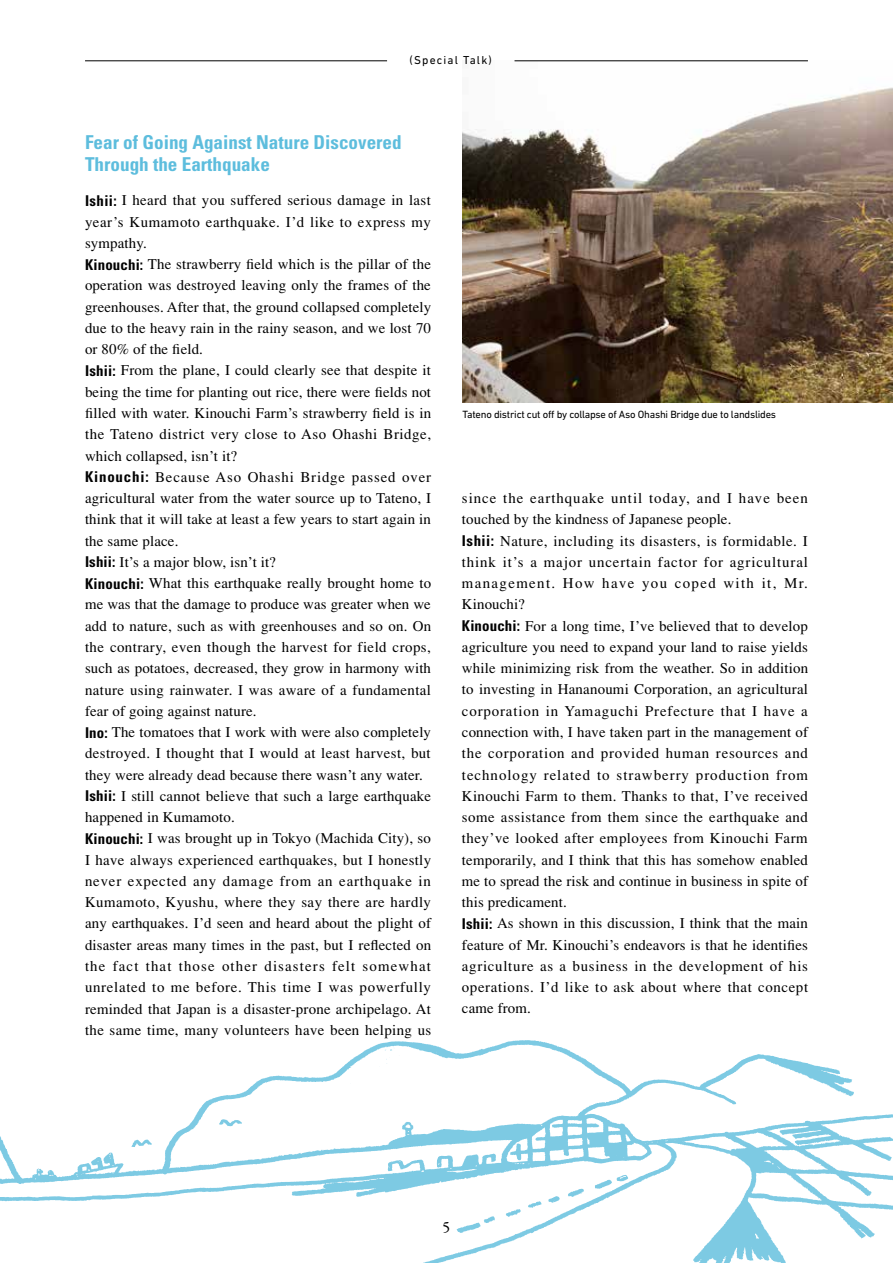
<style>
.page{position:relative;width:893px;height:1263px;background:#fff}
.page>*{position:absolute;margin:0;border:0;box-sizing:border-box;transform-origin:0 0}
.t1{font:700 condensed 19.2px/21.3px "Univers";color:#5dbddd}
.t2{font:15.9px "Garamond Premr Pro";color:#000}
.t3{font:14.85px/21.3px "Times";letter-spacing:.015em;color:#000}
.t4{font:11.7px "DIN Next LT Pro";letter-spacing:.1em;color:#000}
.t5{font:10.65px "DIN Next LT Pro";letter-spacing:-.02em;color:#000}
.s1{font-family:"Univers";font-weight:700;font-stretch:condensed}
</style>
<div class="page">
<svg style="left:379px;top:1040px;width:514px;height:223px"></svg>
<svg style="left:682px;top:1126px;width:164px;height:80px"></svg>
<svg style="left:866px;top:1206px;width:6px;height:2px"></svg>
<svg style="left:856px;top:1224px;width:6px;height:6px"></svg>
<svg style="left:755px;top:1234px;width:4px;height:5px"></svg>
<svg style="left:1px;top:1045px;width:657px;height:188px"></svg>
<img style="left:0;top:629px;width:1px;height:634px">
<img style="left:462px;top:87px;width:431px;height:316px">
<hr style="left:85px;top:61px;width:302px;height:1px;background:#000">
<hr style="left:514px;top:61px;width:294px;height:1px;background:#000">
<p class="t4" style="left:410px;top:53px;width:84px">(Special Talk)</p>
<p class="t1" style="left:85px;top:132px;width:318px">Fear of Going Against Nature Discovered<br>Through the Earthquake</p>
<p class="t3" style="left:85px;top:190px;width:348px"><span class="s1">Ishii:</span> I heard that you suffered serious damage in last year’s Kumamoto earthquake. I’d like to express my sympathy.<br><span class="s1">Kinouchi:</span> The strawberry field which is the pillar of the operation was destroyed leaving only the frames of the greenhouses. After that, the ground collapsed completely due to the heavy rain in the rainy season, and we lost 70 or 80% of the field.<br><span class="s1">Ishii:</span> From the plane, I could clearly see that despite it being the time for planting out rice, there were fields not filled with water. Kinouchi Farm’s strawberry field is in the Tateno district very close to Aso Ohashi Bridge, which collapsed, isn’t it?<br><span class="s1">Kinouchi:</span> Because Aso Ohashi Bridge passed over agricultural water from the water source up to Tateno, I think that it will take at least a few years to start again in the same place.<br><span class="s1">Ishii:</span> It’s a major blow, isn’t it?<br><span class="s1">Kinouchi:</span> What this earthquake really brought home to me was that the damage to produce was greater when we add to nature, such as with greenhouses and so on. On the contrary, even though the harvest for field crops, such as potatoes, decreased, they grow in harmony with nature using rainwater. I was aware of a fundamental fear of going against nature.<br><span class="s1">Ino:</span> The tomatoes that I work with were also completely destroyed. I thought that I would at least harvest, but they were already dead because there wasn’t any water.<br><span class="s1">Ishii:</span> I still cannot believe that such a large earthquake happened in Kumamoto.<br><span class="s1">Kinouchi:</span> I was brought up in Tokyo (Machida City), so I have always experienced earthquakes, but I honestly never expected any damage from an earthquake in Kumamoto, Kyushu, where they say there are hardly any earthquakes. I’d seen and heard about the plight of disaster areas many times in the past, but I reflected on the fact that those other disasters felt somewhat unrelated to me before. This time I was powerfully reminded that Japan is a disaster-prone archipelago. At the same time, many volunteers have been helping us</p>
<p class="t5" style="left:462px;top:409px;width:315px">Tateno district cut off by collapse of Aso Ohashi Bridge due to landslides</p>
<p class="t3" style="left:462px;top:487px;width:348px">since the earthquake until today, and I have been touched by the kindness of Japanese people.<br><span class="s1">Ishii:</span> Nature, including its disasters, is formidable. I think it’s a major uncertain factor for agricultural management. How have you coped with it, Mr.<br>Kinouchi?<br><span class="s1">Kinouchi:</span> For a long time, I’ve believed that to develop agriculture you need to expand your land to raise yields while minimizing risk from the weather. So in addition to investing in Hananoumi Corporation, an agricultural corporation in Yamaguchi Prefecture that I have a connection with, I have taken part in the management of the corporation and provided human resources and technology related to strawberry production from Kinouchi Farm to them. Thanks to that, I’ve received some assistance from them since the earthquake and they’ve looked after employees from Kinouchi Farm temporarily, and I think that this has somehow enabled me to spread the risk and continue in business in spite of this predicament.<br><span class="s1">Ishii:</span> As shown in this discussion, I think that the main feature of Mr. Kinouchi’s endeavors is that he identifies agriculture as a business in the development of his operations. I’d like to ask about where that concept came from.</p>
<p class="t2" style="left:443px;top:1217px;width:9px">5</p>
</div>
